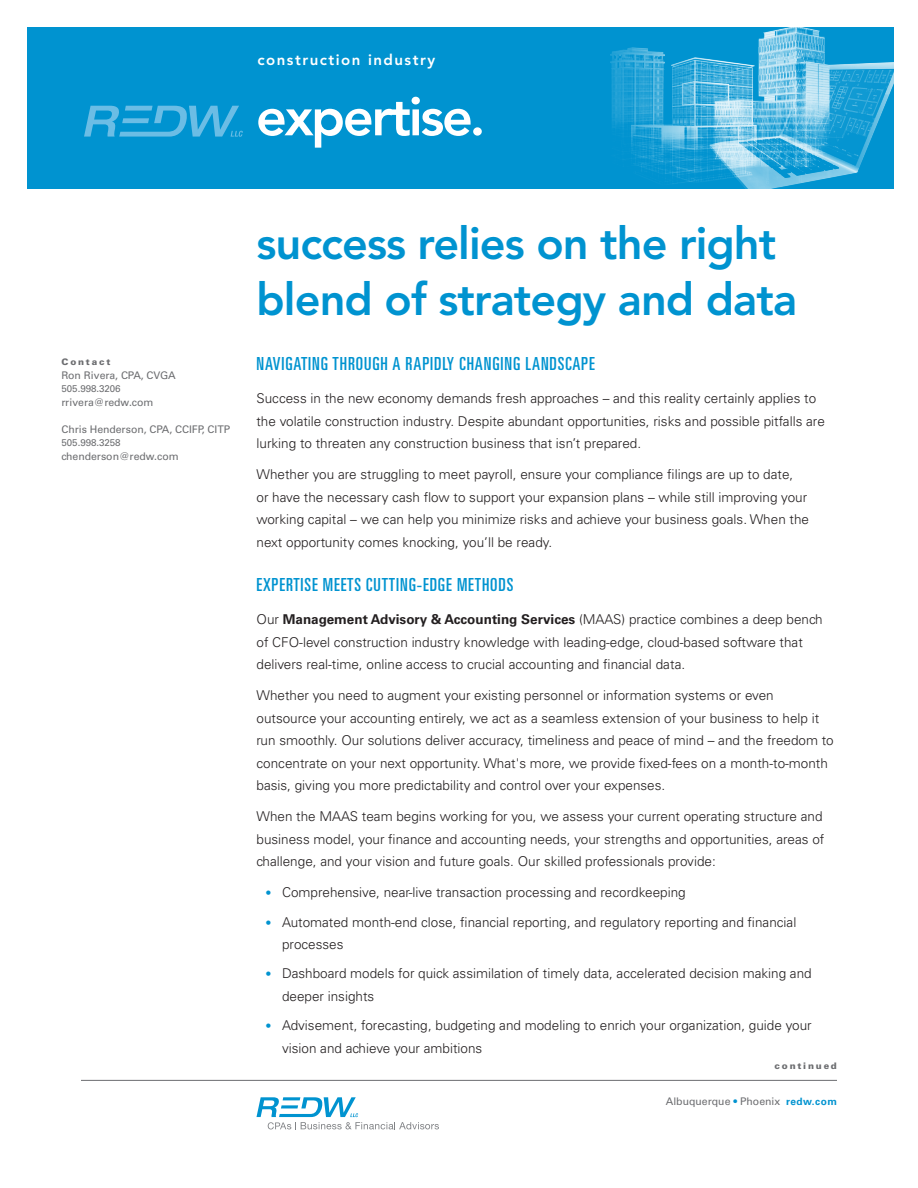
<style>
.page{position:relative;width:918px;height:1188px;background:#fff}
.page>*{position:absolute;margin:0;border:0;box-sizing:border-box;transform-origin:0 0}
.t1{font:800 54px "Avenir LT Std";letter-spacing:-.045em;color:#fff}
.t2{font:800 45px/55.5px "Avenir LT Std";letter-spacing:-.02em;color:#0093d0}
.Subtitles{font:ultra-condensed 18px "Univers LT Std";letter-spacing:.05em;color:#0093d0}
.t3{font:800 15px "Avenir LT Std";letter-spacing:.1em;color:#fff}
.Body_Copy{font:300 13.5px/22.5px "Univers LT Std";color:#231f20}
.Sidebar_body_2{font:10.5px "Univers LT Std";letter-spacing:-.005em;color:#6c6d70}
.Sidebar_body_2-2{font:9.75px "Univers LT Std";letter-spacing:-.005em;color:#6c6d70}
.Small_Subheading{font:900 9px "Univers LT Std";letter-spacing:.2em;color:#6c6d70}
.s1{font-weight:700}
.s2{font-size:12px;color:#0093d0}
.s3{color:#0093d0}
.s4{font-weight:700;font-size:10.2px;color:#0093d0}
</style>
<div class="page">
<div style="left:27px;top:27px;width:866px;height:162px;background:#0093d0"></div>
<svg style="left:84px;top:106px;width:159px;height:31px"></svg>
<svg style="left:257px;top:1097px;width:182px;height:32px"></svg>
<hr style="left:81px;top:1080px;width:756px;height:1px;background:#6c6d70">
<img style="left:610px;top:27px;width:283px;height:162px">
<p class="t3" style="left:257px;top:51px;width:179px">construction industry</p>
<h1 class="t1" style="left:256px;top:85px;width:231px">expertise.</h1>
<p class="Small_Subheading" style="left:62px;top:356px;width:50px">Contact</p>
<p class="Sidebar_body_2" style="left:62px;top:369px;width:116px">Ron Rivera, CPA, CVGA</p>
<p class="Sidebar_body_2-2" style="left:62px;top:383px;width:61px">505.998.3206</p>
<p class="Sidebar_body_2" style="left:62px;top:396px;width:93px">rrivera@redw.com</p>
<p class="Sidebar_body_2" style="left:62px;top:423px;width:170px">Chris Henderson, CPA, CCIFP, CITP</p>
<p class="Sidebar_body_2-2" style="left:62px;top:437px;width:61px">505.998.3258</p>
<p class="Sidebar_body_2" style="left:62px;top:450px;width:119px">chenderson@redw.com</p>
<p class="t2" style="left:256px;top:216px;width:542px">success relies on the right blend of strategy and data</p>
<p class="Subtitles" style="left:256px;top:353px;width:340px">NAVIGATING THROUGH A RAPIDLY CHANGING LANDSCAPE</p>
<p class="Body_Copy" style="left:256px;top:387px;width:570px">Success in the new economy demands fresh approaches – and this reality certainly applies to the volatile construction industry. Despite abundant opportunities, risks and possible pitfalls are lurking to threaten any construction business that isn’t prepared.</p>
<p class="Body_Copy" style="left:256px;top:463px;width:554px">Whether you are struggling to meet payroll, ensure your compliance filings are up to date,<br>or have the necessary cash flow to support your expansion plans – while still improving your working capital – we can help you minimize risks and achieve your business goals. When the next opportunity comes knocking, you’ll be ready.</p>
<p class="Subtitles" style="left:256px;top:574px;width:258px">EXPERTISE MEETS CUTTING-EDGE METHODS</p>
<p class="Body_Copy" style="left:256px;top:608px;width:568px">Our <span class="s1">Management Advisory &amp; Accounting Services</span> (MAAS) practice combines a deep bench of CFO-level construction industry knowledge with leading-edge, cloud-based software that delivers real-time, online access to crucial accounting and financial data.</p>
<p class="Body_Copy" style="left:256px;top:684px;width:579px">Whether you need to augment your existing personnel or information systems or even outsource your accounting entirely, we act as a seamless extension of your business to help it run smoothly. Our solutions deliver accuracy, timeliness and peace of mind – and the freedom to concentrate on your next opportunity. What's more, we provide fixed-fees on a month-to-month basis, giving you more predictability and control over your expenses.</p>
<p class="Body_Copy" style="left:256px;top:805px;width:569px">When the MAAS team begins working for you, we assess your current operating structure and business model, your finance and accounting needs, your strengths and opportunities, areas of challenge, and your vision and future goals. Our skilled professionals provide:</p>
<p class="Body_Copy" style="left:266px;top:881px;width:422px"><span class="s2">•</span> Comprehensive, near-live transaction processing and recordkeeping</p>
<p class="Body_Copy" style="left:282px;top:911px;width:516px;text-indent:-16px"><span class="s2">•</span> Automated month-end close, financial reporting, and regulatory reporting and financial processes</p>
<p class="Body_Copy" style="left:282px;top:962px;width:531px;text-indent:-16px"><span class="s2">•</span> Dashboard models for quick assimilation of timely data, accelerated decision making and deeper insights</p>
<p class="Body_Copy" style="left:282px;top:1014px;width:531px;text-indent:-16px"><span class="s2">•</span> Advisement, forecasting, budgeting and modeling to enrich your organization, guide your vision and achieve your ambitions</p>
<p class="Small_Subheading" style="left:775px;top:1060px;width:64px">continued</p>
<p class="Sidebar_body_2" style="left:666px;top:1095px;width:173px">Albuquerque <span class="s3">•</span> Phoenix <span class="s4">redw.com</span></p>
</div>
